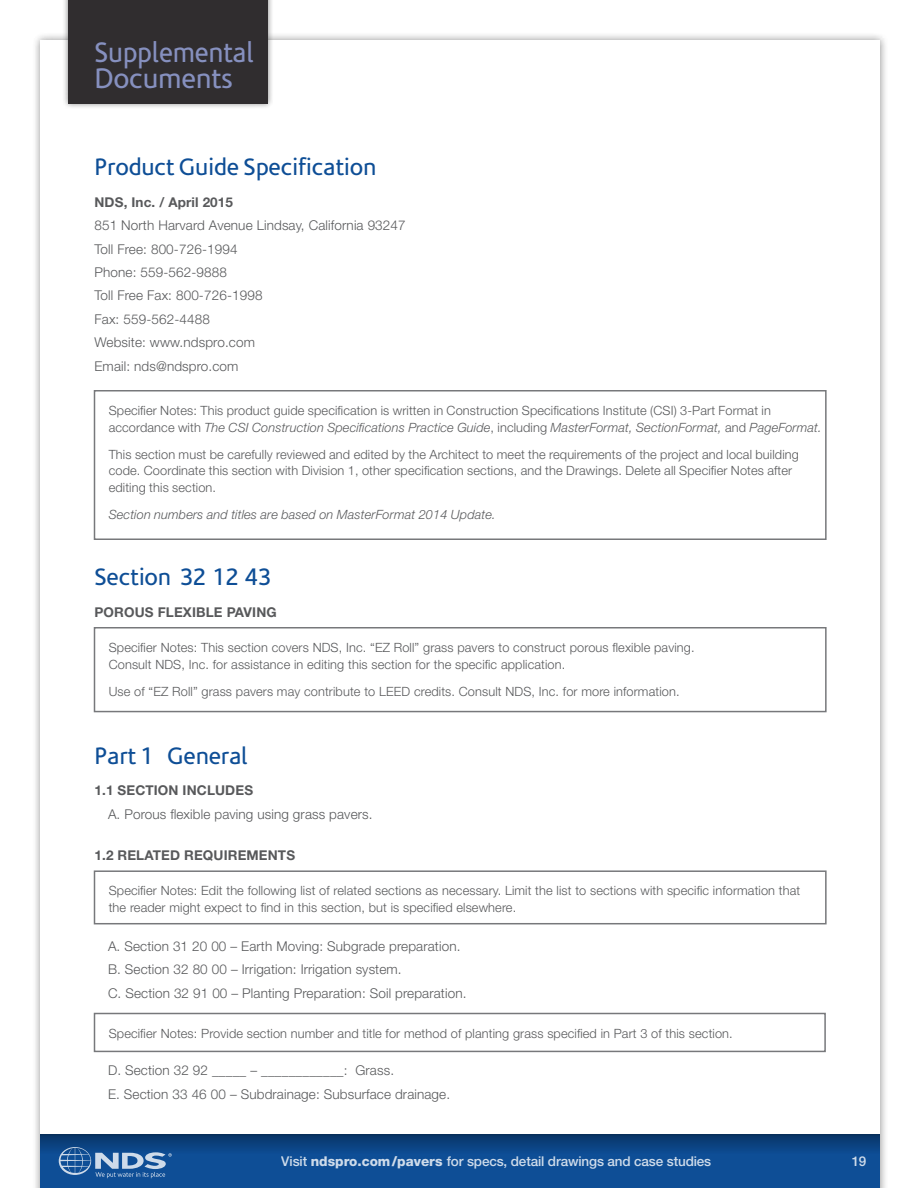
<style>
.page{position:relative;width:918px;height:1188px;background:#fff}
.page>*{position:absolute;margin:0;border:0;box-sizing:border-box;transform-origin:0 0}
.t1{font:28.5px/25.5px "Corisande";letter-spacing:-.01em;color:#8690bf;scale:.95 1}
.t2{font:24px "Corisande";letter-spacing:-.01em;color:#0e4e96}
.t3{font:300 13.5px/23.4px "Helvetica Neue LT";letter-spacing:.01em;color:#58595b}
.t4{font:700 13.5px "Helvetica Neue LT";letter-spacing:.01em;color:#58595b}
.t5{font:500 13.5px "Helvetica Neue LT";letter-spacing:-.01em;color:#fff}
.t6{font:300 12.75px/16.5px "Helvetica Neue LT";letter-spacing:.01em;color:#58595b}
.t7{font:italic 300 12.75px "Helvetica Neue LT";letter-spacing:.01em;color:#58595b}
.s1{font-style:italic}
.s2{font-weight:800}
</style>
<div class="page">
<div style="left:32px;top:32px;width:856px;height:1156px;background:#000;opacity:.5"></div>
<div style="left:40px;top:40px;width:840px;height:1148px;background:#fff"></div>
<div style="left:40px;top:1134px;width:840px;height:54px;background:#0e4e96"></div>
<div style="left:40px;top:1134px;width:840px;height:20px;background:linear-gradient(to bottom,#093464,#0d4b91)"></div>
<svg style="left:59px;top:1147px;width:113px;height:31px"></svg>
<div style="left:94px;top:390px;width:733px;height:150px;border:2px solid #77787b"></div>
<div style="left:94px;top:627px;width:733px;height:85px;border:2px solid #77787b"></div>
<div style="left:94px;top:870px;width:733px;height:54px;border:2px solid #77787b"></div>
<div style="left:94px;top:1013px;width:732px;height:39px;border:2px solid #77787b"></div>
<div style="left:62px;top:0;width:212px;height:109px;background:#000;opacity:.5"></div>
<div style="left:69px;top:0;width:199px;height:103px;background:#302d2f"></div>
<h1 class="t1" style="left:94px;top:41px;width:169px">Supplemental<br>Documents</h1>
<h2 class="t2" style="left:94px;top:154px;width:283px">Product Guide Specification</h2>
<p class="t4" style="left:94px;top:194px;width:140px">NDS, Inc. / April 2015</p>
<p class="t3" style="left:94px;top:213px;width:313px">851 North Harvard Avenue Lindsay, California 93247<br>Toll Free: 800-726-1994<br>Phone: 559-562-9888<br>Toll Free Fax: 800-726-1998<br>Fax: 559-562-4488<br>Website: www.ndspro.com<br>Email: nds@ndspro.com</p>
<p class="t6" style="left:109px;top:402px;width:714px">Specifier Notes: This product guide specification is written in Construction Specifications Institute (CSI) 3-Part Format in accordance with <span class="s1">The CSI Construction Specifications Practice Guide</span>, including <span class="s1">MasterFormat, SectionFormat,</span> and <span class="s1">PageFormat.</span></p>
<p class="t6" style="left:109px;top:446px;width:692px">This section must be carefully reviewed and edited by the Architect to meet the requirements of the project and local building code. Coordinate this section with Division 1, other specification sections, and the Drawings. Delete all Specifier Notes after editing this section.</p>
<p class="t7" style="left:109px;top:507px;width:389px">Section numbers and titles are based on MasterFormat 2014 Update.</p>
<h2 class="t2" style="left:94px;top:564px;width:178px">Section 32 12 43</h2>
<p class="t4" style="left:94px;top:604px;width:184px">POROUS FLEXIBLE PAVING</p>
<p class="t6" style="left:109px;top:639px;width:587px">Specifier Notes: This section covers NDS, Inc. “EZ Roll” grass pavers to construct porous flexible paving.<br>Consult NDS, Inc. for assistance in editing this section for the specific application.</p>
<p class="t6" style="left:109px;top:683px;width:572px">Use of “EZ Roll” grass pavers may contribute to LEED credits. Consult NDS, Inc. for more information.</p>
<h2 class="t2" style="left:94px;top:743px;width:155px">Part 1 General</h2>
<p class="t4" style="left:94px;top:782px;width:160px">1.1 SECTION INCLUDES</p>
<p class="t3" style="left:108px;top:802px;width:266px">A. Porous flexible paving using grass pavers.</p>
<p class="t4" style="left:94px;top:847px;width:202px">1.2 RELATED REQUIREMENTS</p>
<p class="t6" style="left:109px;top:882px;width:693px">Specifier Notes: Edit the following list of related sections as necessary. Limit the list to sections with specific information that the reader might expect to find in this section, but is specified elsewhere.</p>
<p class="t3" style="left:108px;top:934px;width:360px">A. Section 31 20 00 – Earth Moving: Subgrade preparation.<br>B. Section 32 80 00 – Irrigation: Irrigation system.<br>C. Section 32 91 00 – Planting Preparation: Soil preparation.</p>
<p class="t6" style="left:109px;top:1025px;width:626px">Specifier Notes: Provide section number and title for method of planting grass specified in Part 3 of this section.</p>
<p class="t3" style="left:108px;top:1059px;width:344px">D. Section 32 92 _____ – ____________: Grass.<br>E. Section 33 46 00 – Subdrainage: Subsurface drainage.</p>
<p class="t5" style="left:281px;top:1153px;width:431px">Visit <span class="s2">ndspro.com/pavers</span> for specs, detail drawings and case studies</p>
<p class="t5" style="left:851px;top:1153px;width:17px">19</p>
</div>
